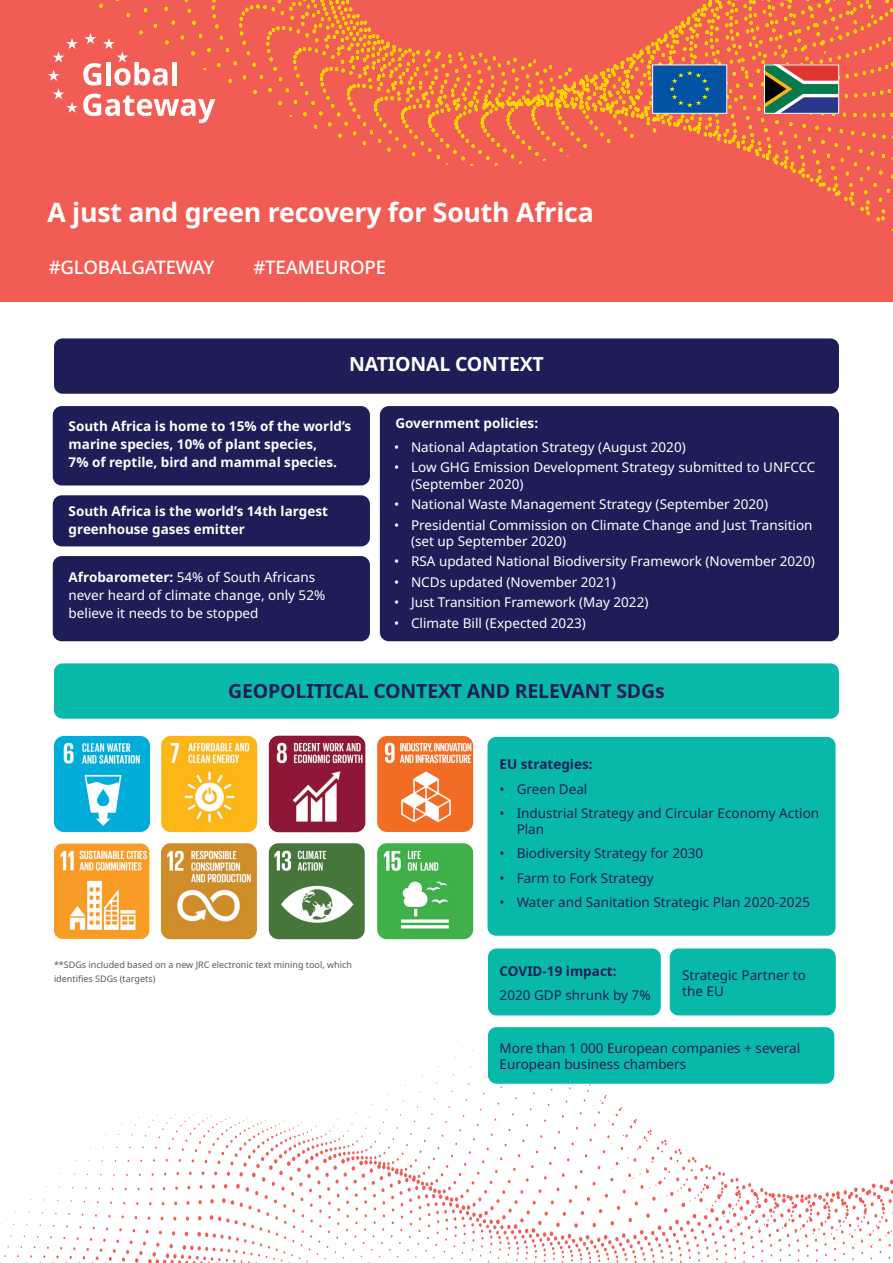
<style>
.page{position:relative;width:893px;height:1263px;background:#fff}
.page>*{position:absolute;margin:0;border:0;box-sizing:border-box;transform-origin:0 0}
.t1{font:700 26.7px "Noto Sans";letter-spacing:-.01em;color:#fff}
.t2{font:700 19.5px "Noto Sans";letter-spacing:-.01em;color:#1c1e57}
.t3{font:700 19.5px "Noto Sans";letter-spacing:-.01em;color:#fff}
.t4{font:500 18.6px "Noto Sans";letter-spacing:-.01em;color:#fff}
.t5{font:13.5px/18px "Noto Sans";color:#fff}
.t6{font:13.5px/16.2px "Noto Sans";color:#1c1e57}
.t7{font:700 13.5px/18px "Noto Sans";color:#fff}
.t8{font:700 13.5px "Noto Sans";color:#1c1e57}
.t9{font:9px/14.2px "Noto Sans";color:#57585a}
.s1{font-weight:700}
</style>
<div class="page">
<div style="left:53px;top:406px;width:317px;height:79px;background:#1d1e58;border-radius:9px"></div>
<div style="left:53px;top:495px;width:317px;height:51px;background:#1d1e58;border-radius:9px"></div>
<div style="left:53px;top:556px;width:317px;height:85px;background:#1d1e58;border-radius:9px"></div>
<div style="left:380px;top:406px;width:459px;height:235px;background:#1d1e58;border-radius:9px"></div>
<svg style="left:0;top:1026px;width:893px;height:237px"></svg>
<div style="left:0;top:0;width:893px;height:302px;background:#f15d55"></div>
<svg style="left:99px;top:0;width:794px;height:232px"></svg>
<svg style="left:48px;top:33px;width:167px;height:90px"></svg>
<div style="left:653px;top:65px;width:74px;height:48px;background:#0353a5"></div>
<svg style="left:669px;top:71px;width:41px;height:36px"></svg>
<div style="left:652px;top:65px;width:75px;height:49px;border:1px solid #fff"></div>
<img style="left:766px;top:67px;width:71px;height:45px">
<div style="left:764px;top:65px;width:75px;height:49px;border:1px solid #fff"></div>
<div style="left:54px;top:338px;width:785px;height:56px;background:#1d1e58;border-radius:9px"></div>
<div style="left:54px;top:663px;width:785px;height:56px;background:#08b9aa;border-radius:9px"></div>
<img style="left:269px;top:736px;width:96px;height:96px">
<img style="left:161px;top:843px;width:96px;height:96px">
<img style="left:54px;top:736px;width:96px;height:96px">
<img style="left:269px;top:843px;width:96px;height:96px">
<img style="left:377px;top:843px;width:96px;height:96px">
<img style="left:377px;top:736px;width:96px;height:96px">
<img style="left:161px;top:736px;width:96px;height:96px">
<img style="left:54px;top:843px;width:95px;height:96px">
<div style="left:487px;top:737px;width:349px;height:199px;background:#08b9aa;border-radius:9px"></div>
<div style="left:488px;top:948px;width:173px;height:67px;background:#08b9aa;border-radius:9px"></div>
<div style="left:488px;top:1027px;width:346px;height:57px;background:#08b9aa;border-radius:9px"></div>
<div style="left:670px;top:948px;width:166px;height:67px;background:#08b9aa;border-radius:9px"></div>
<h1 class="t1" style="left:47px;top:197px;width:548px">A just and green recovery for South Africa</h1>
<h3 class="t4" style="left:49px;top:254px;width:167px">#GLOBALGATEWAY</h3>
<h3 class="t4" style="left:253px;top:254px;width:134px">#TEAMEUROPE</h3>
<h2 class="t3" style="left:349px;top:352px;width:196px">NATIONAL CONTEXT</h2>
<p class="t7" style="left:69px;top:418px;width:284px">South Africa is home to 15% of the world’s marine species, 10% of plant species,<br>7% of reptile, bird and mammal species.</p>
<p class="t7" style="left:69px;top:502px;width:261px">South Africa is the world’s 14th largest greenhouse gases emitter</p>
<p class="t5" style="left:69px;top:568px;width:258px"><span class="s1">Afrobarometer:</span> 54% of South Africans never heard of climate change, only 52% believe it needs to be stopped</p>
<p class="t7" style="left:395px;top:415px;width:144px">Government policies:</p>
<p class="t5" style="left:394px;top:438px;width:293px">• National Adaptation Strategy (August 2020)</p>
<p class="t5" style="left:411px;top:460px;width:406px;line-height:16.2px;text-indent:-17px">• Low GHG Emission Development Strategy submitted to UNFCCC (September 2020)</p>
<p class="t5" style="left:394px;top:495px;width:375px">• National Waste Management Strategy (September 2020)</p>
<p class="t5" style="left:411px;top:517px;width:403px;line-height:16.2px;text-indent:-17px">• Presidential Commission on Climate Change and Just Transition (set up September 2020)</p>
<p class="t5" style="left:394px;top:552px;width:422px">• RSA updated National Biodiversity Framework (November 2020)</p>
<p class="t5" style="left:394px;top:573px;width:223px">• NCDs updated (November 2021)</p>
<p class="t5" style="left:394px;top:593px;width:256px">• Just Transition Framework (May 2022)</p>
<p class="t5" style="left:394px;top:614px;width:193px">• Climate Bill (Expected 2023)</p>
<h2 class="t2" style="left:228px;top:680px;width:438px">GEOPOLITICAL CONTEXT AND RELEVANT SDGs</h2>
<p class="t9" style="left:54px;top:958px;width:299px">**SDGs included based on a new JRC electronic text mining tool, which identifies SDGs (targets)</p>
<p class="t8" style="left:500px;top:757px;width:94px">EU strategies:</p>
<p class="t6" style="left:500px;top:781px;width:89px">• Green Deal</p>
<p class="t6" style="left:517px;top:805px;width:304px;text-indent:-17px">• Industrial Strategy and Circular Economy Action<br>Plan</p>
<p class="t6" style="left:500px;top:846px;width:205px">• Biodiversity Strategy for 2030</p>
<p class="t6" style="left:500px;top:870px;width:156px">• Farm to Fork Strategy</p>
<p class="t6" style="left:500px;top:894px;width:312px">• Water and Sanitation Strategic Plan 2020-2025</p>
<p class="t8" style="left:500px;top:963px;width:118px">COVID-19 impact:</p>
<p class="t6" style="left:500px;top:987px;width:152px">2020 GDP shrunk by 7%</p>
<p class="t6" style="left:500px;top:1040px;width:302px">More than 1 000 European companies + several<br>European business chambers</p>
<p class="t6" style="left:682px;top:967px;width:125px">Strategic Partner to the EU</p>
</div>
